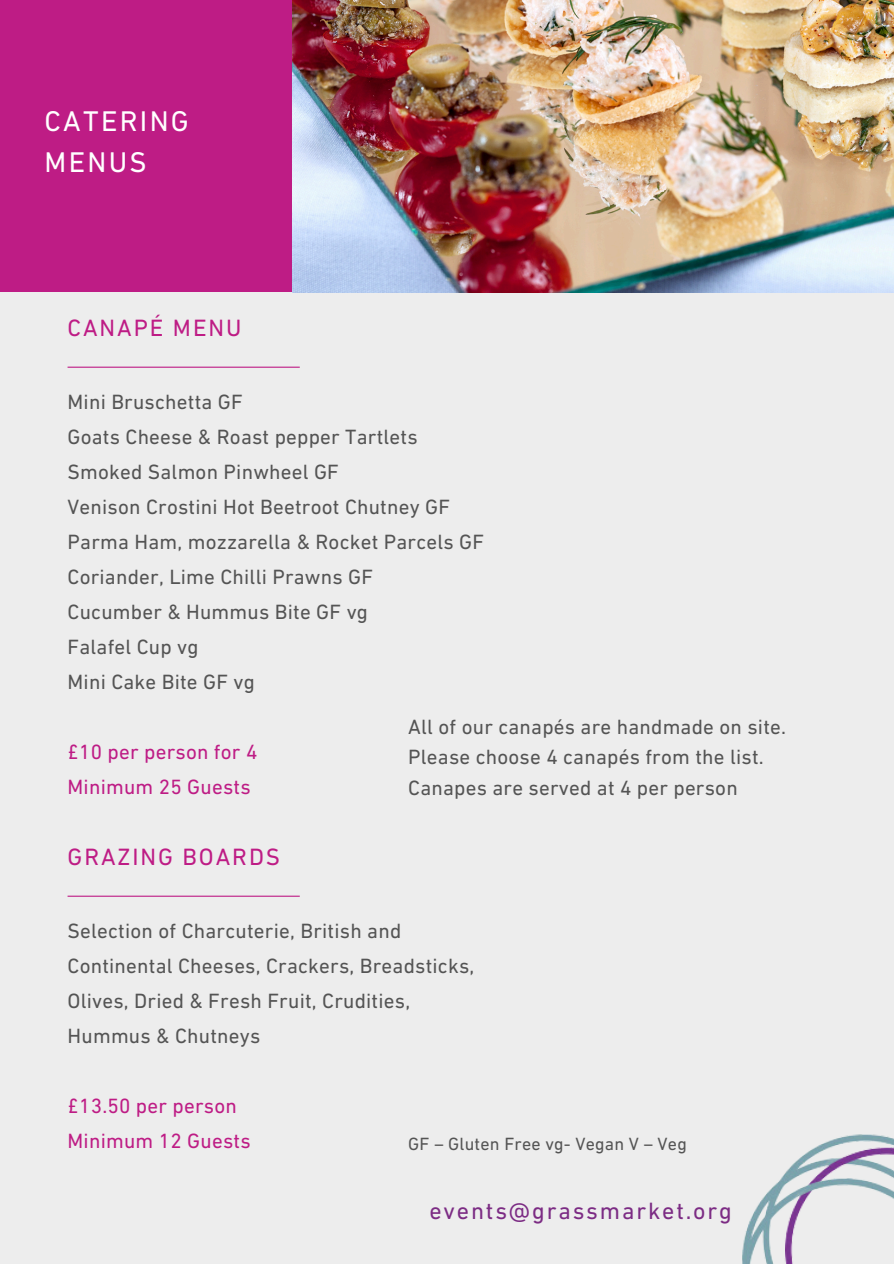
<style>
.page{position:relative;width:894px;height:1264px;background:#fff}
.page>*{position:absolute;margin:0;border:0;box-sizing:border-box;transform-origin:0 0}
.t1{font:28.95px/40.5px "DIN Next LT Pro";letter-spacing:.08em;color:#fff}
.t2{font:24px "DIN Next LT Pro";letter-spacing:.08em;color:#be1c85}
.t3{font:24px "DIN Next LT Pro";letter-spacing:.075em;color:#7c2c84}
.t4{font:21px/35px "DIN Next LT Pro";letter-spacing:.01em;color:#545454}
.t5{font:21px/35px "DIN Next LT Pro";letter-spacing:.01em;color:#be1c85}
.t6{font:18px "DIN Next LT Pro";letter-spacing:.01em;color:#545454}
</style>
<div class="page">
<div style="left:0;top:0;width:893px;height:1263px;background:#ededed"></div>
<img style="left:292px;top:0;width:601px;height:293px">
<div style="left:0;top:0;width:292px;height:292px;background:#be1c85"></div>
<img style="left:742px;top:1134px;width:151px;height:129px">
<hr style="left:68px;top:366px;width:232px;height:2px;background:#be1c85">
<hr style="left:68px;top:895px;width:232px;height:1px;background:#be1c85">
<h1 class="t1" style="left:45px;top:104px;width:146px">CATERING<br>MENUS</h1>
<h4 class="t2" style="left:68px;top:318px;width:175px">CANAPÉ MENU</h4>
<h4 class="t4" style="left:68px;top:386px;width:418px">Mini Bruschetta GF<br>Goats Cheese &amp; Roast pepper Tartlets<br>Smoked Salmon Pinwheel GF<br>Venison Crostini Hot Beetroot Chutney GF<br>Parma Ham, mozzarella &amp; Rocket Parcels GF<br>Coriander, Lime Chilli Prawns GF<br>Cucumber &amp; Hummus Bite GF vg<br>Falafel Cup vg<br>Mini Cake Bite GF vg</h4>
<h2 class="t5" style="left:68px;top:736px;width:191px">£10 per person for 4<br>Minimum 25 Guests</h2>
<p class="t2" style="left:68px;top:847px;width:214px">GRAZING BOARDS</p>
<h4 class="t4" style="left:408px;top:713px;width:379px;line-height:30.3px">All of our canapés are handmade on site.<br>Please choose 4 canapés from the list.<br>Canapes are served at 4 per person</h4>
<p class="t4" style="left:68px;top:915px;width:408px">Selection of Charcuterie, British and Continental Cheeses, Crackers, Breadsticks, Olives, Dried &amp; Fresh Fruit, Crudities, Hummus &amp; Chutneys</p>
<h3 class="t5" style="left:68px;top:1090px;width:184px">£13.50 per person<br>Minimum 12 Guests</h3>
<h4 class="t6" style="left:408px;top:1135px;width:280px">GF – Gluten Free vg- Vegan V – Veg</h4>
<h4 class="t3" style="left:429px;top:1201px;width:304px">events@grassmarket.org</h4>
</div>
